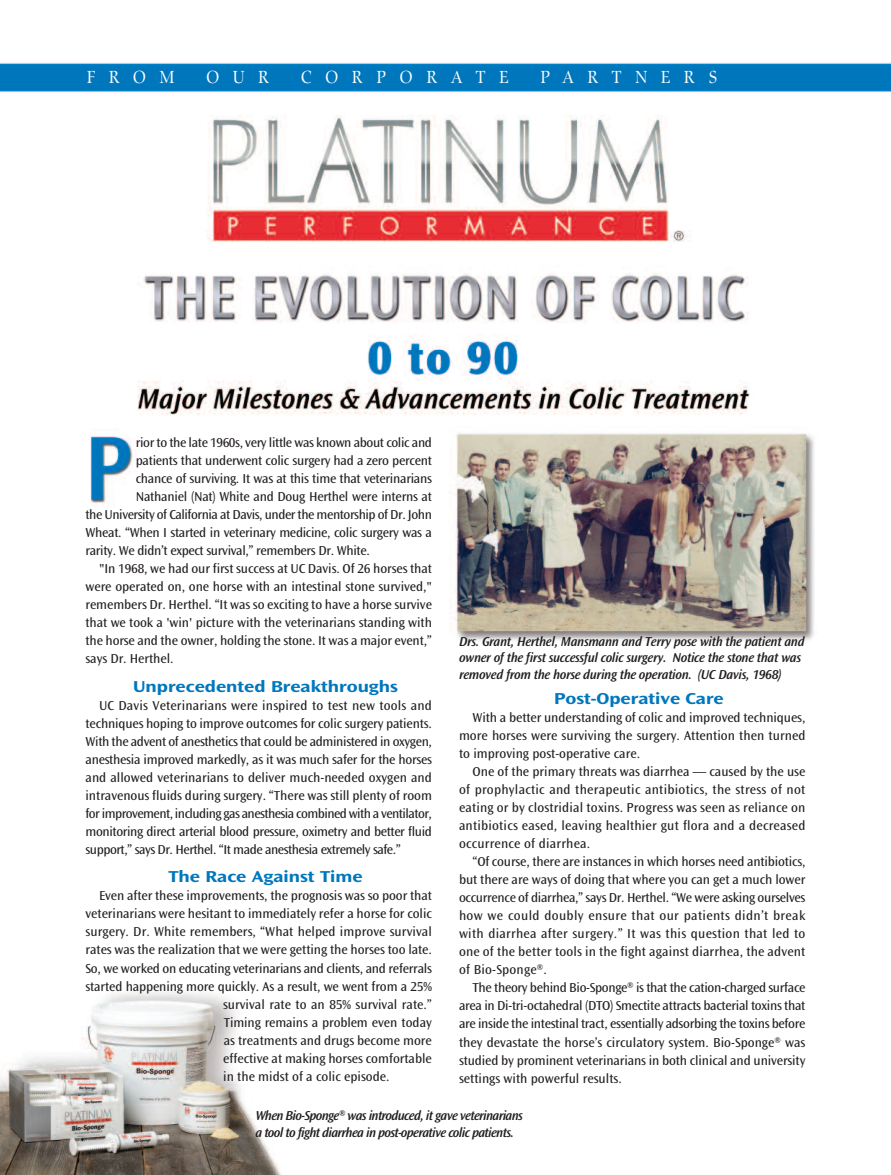
<style>
.page{position:relative;width:891px;height:1175px;background:#fff}
.page>*{position:absolute;margin:0;border:0;box-sizing:border-box;transform-origin:0 0}
.t1{font:18px "Zapf Renaissance BEF Book SC";letter-spacing:.825em;color:#fff;scale:.9 1}
.t2{font:700 expanded 16.5px "Ocean Sans Std";color:#0077bd}
.t3{font:13.5px/18px "Ocean Sans Std";letter-spacing:-.005em;color:#231f20;text-align:justify}
.t4{font:italic 600 13.5px/16.5px "Ocean Sans Std";letter-spacing:-.025em;color:#231f20}
.t5{font:13.5px "Ocean Sans Std";letter-spacing:-.025em;color:#231f20}
.t6{font:italic 600 13.5px/16.5px "Ocean Sans Std";letter-spacing:-.05em;color:#231f20}
.t7{font:13.5px "Ocean Sans Std";letter-spacing:-.03em;color:#231f20}
</style>
<div class="page">
<img style="left:0;top:63px;width:891px;height:1111px">
<h1 class="t1" style="left:87px;top:66px;width:99px">FROM</h1>
<h1 class="t1" style="left:206px;top:66px;width:72px">OUR</h1>
<h1 class="t1" style="left:301px;top:66px;width:233px">CORPORATE</h1>
<h1 class="t1" style="left:540px;top:66px;width:198px">PARTNERS</h1>
<p class="t5" style="left:136px;top:437px;width:298px">rior to the late 1960s, very little was known about colic and</p>
<p class="t3" style="left:136px;top:452px;width:298px">patients that underwent colic surgery had a zero percent</p>
<p class="t3" style="left:136px;top:470px;width:298px">chance of surviving. It was at this time that veterinarians</p>
<p class="t3" style="left:136px;top:488px;width:298px">Nathaniel (Nat) White and Doug Herthel were interns at</p>
<p class="t7" style="left:86px;top:509px;width:348px">the University of California at Davis, under the mentorship of Dr. John</p>
<p class="t5" style="left:86px;top:527px;width:348px">Wheat. “When I started in veterinary medicine, colic surgery was a</p>
<p class="t5" style="left:86px;top:545px;width:286px">rarity. We didn’t expect survival,” remembers Dr. White.</p>
<p class="t3" style="left:99px;top:560px;width:334px">"In 1968, we had our first success at UC Davis. Of 26 horses that</p>
<p class="t3" style="left:86px;top:578px;width:348px">were operated on, one horse with an intestinal stone survived,"</p>
<p class="t3" style="left:86px;top:596px;width:348px">remembers Dr. Herthel. “It was so exciting to have a horse survive</p>
<p class="t3" style="left:86px;top:614px;width:348px">that we took a 'win' picture with the veterinarians standing with</p>
<p class="t3" style="left:86px;top:632px;width:348px">the horse and the owner, holding the stone. It was a major event,”</p>
<p class="t3" style="left:86px;top:650px;width:90px">says Dr. Herthel.</p>
<p class="t2" style="left:133px;top:680px;width:266px">Unprecedented Breakthroughs</p>
<p class="t3" style="left:86px;top:697px;width:348px;text-indent:14px">UC Davis Veterinarians were inspired to test new tools and techniques hoping to improve outcomes for colic surgery patients.<br>With the advent of anesthetics that could be administered in oxygen, anesthesia improved markedly, as it was much safer for the horses and allowed veterinarians to deliver much-needed oxygen and intravenous fluids during surgery. “There was still plenty of room for improvement, including gas anesthesia combined with a ventilator, monitoring direct arterial blood pressure, oximetry and better fluid support,” says Dr. Herthel. “It made anesthesia extremely safe.”</p>
<p class="t2" style="left:168px;top:870px;width:196px">The Race Against Time</p>
<p class="t3" style="left:99px;top:887px;width:334px">Even after these improvements, the prognosis was so poor that</p>
<p class="t3" style="left:86px;top:905px;width:348px">veterinarians were hesitant to immediately refer a horse for colic</p>
<p class="t3" style="left:86px;top:923px;width:348px">surgery. Dr. White remembers, “What helped improve survival</p>
<p class="t3" style="left:86px;top:941px;width:348px">rates was the realization that we were getting the horses too late.</p>
<p class="t3" style="left:86px;top:959px;width:348px">So, we worked on educating veterinarians and clients, and referrals</p>
<p class="t3" style="left:86px;top:977px;width:348px">started happening more quickly. As a result, we went from a 25%</p>
<p class="t3" style="left:223px;top:995px;width:210px">survival rate to an 85% survival rate.”</p>
<p class="t3" style="left:224px;top:1013px;width:210px">Timing remains a problem even today</p>
<p class="t3" style="left:224px;top:1031px;width:210px">as treatments and drugs become more</p>
<p class="t3" style="left:223px;top:1049px;width:210px">effective at making horses comfortable</p>
<p class="t3" style="left:223px;top:1067px;width:168px">in the midst of a colic episode.</p>
<p class="t4" style="left:459px;top:634px;width:347px">Drs. Grant, Herthel, Mansmann and Terry pose with the patient and owner of the first successful colic surgery. Notice the stone that was removed from the horse during the operation. (UC Davis, 1968)</p>
<p class="t2" style="left:554px;top:692px;width:171px">Post-Operative Care</p>
<p class="t3" style="left:459px;top:709px;width:348px;text-indent:14px">With a better understanding of colic and improved techniques, more horses were surviving the surgery. Attention then turned to improving post-operative care.</p>
<p class="t3" style="left:459px;top:763px;width:348px;text-indent:14px">One of the primary threats was diarrhea — caused by the use of prophylactic and therapeutic antibiotics, the stress of not eating or by clostridial toxins. Progress was seen as reliance on antibiotics eased, leaving healthier gut flora and a decreased occurrence of diarrhea.</p>
<p class="t3" style="left:459px;top:853px;width:348px;text-indent:14px">“Of course, there are instances in which horses need antibiotics, but there are ways of doing that where you can get a much lower occurrence of diarrhea,” says Dr. Herthel. “We were asking ourselves how we could doubly ensure that our patients didn’t break with diarrhea after surgery.” It was this question that led to one of the better tools in the fight against diarrhea, the advent of Bio-Sponge®.</p>
<p class="t3" style="left:459px;top:979px;width:348px;text-indent:14px">The theory behind Bio-Sponge® is that the cation-charged surface area in Di-tri-octahedral (DTO) Smectite attracts bacterial toxins that are inside the intestinal tract, essentially adsorbing the toxins before they devastate the horse’s circulatory system. Bio-Sponge® was studied by prominent veterinarians in both clinical and university settings with powerful results.</p>
<p class="t6" style="left:255px;top:1108px;width:269px">When Bio-Sponge® was introduced, it gave veterinarians a tool to fight diarrhea in post-operative colic patients.</p>
</div>
